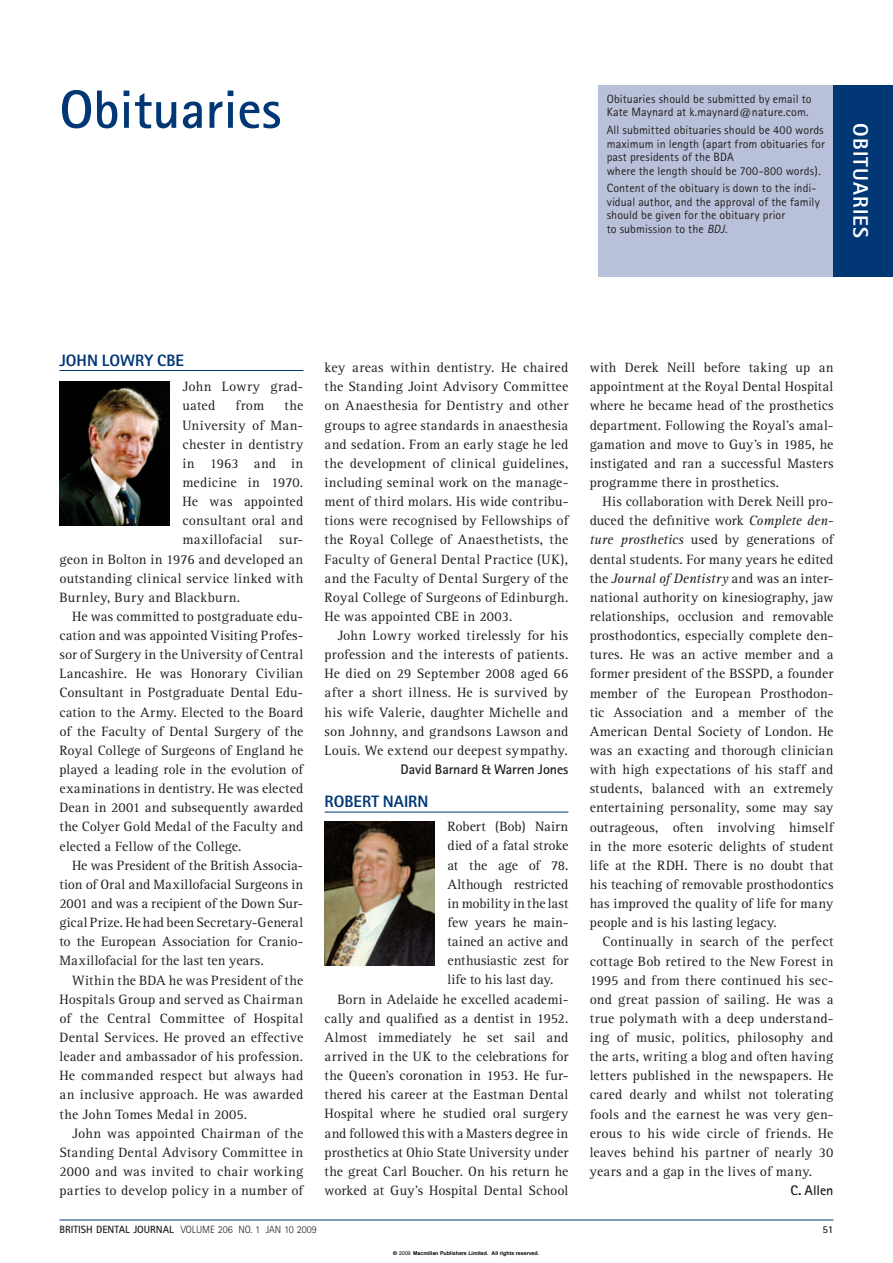
<style>
.page{position:relative;width:893px;height:1263px;background:#fff}
.page>*{position:absolute;margin:0;border:0;box-sizing:border-box;transform-origin:0 0}
.t1{font:700 54px "Rotis Sans Serif";color:#013775}
.t2{font:800 21px "Rotis Sans Serif";letter-spacing:.05em;color:#fff}
.t3{font:800 16.5px "Rotis Sans Serif";color:#013775}
.t4{font:13.95px/19.2px "Rotis Serif";letter-spacing:.01em;color:#231f20;text-align:justify}
.t5{font:13.95px "Rotis Serif";letter-spacing:.03em;color:#231f20}
.t6{font:13.95px "Rotis Serif";letter-spacing:-.01em;color:#231f20}
.t7{font:700 13.95px "Rotis Sans Serif";letter-spacing:-.005em;color:#231f20}
.t8{font:13.95px "Rotis Serif";letter-spacing:-.02em;color:#231f20}
.t9{font:12px/13.5px "Rotis Sans Serif";letter-spacing:.01em;color:#231f20}
.t10{font:300 10.5px "Rotis Sans Serif";color:#231f20}
.t11{font:700 10.5px "Rotis Sans Serif";color:#231f20}
.t12{font:700 5.25px "Arial";color:#000}
.s1{font-style:italic}
.s2{font-weight:700}
.s3{font-family:"Helvetica"}
.s4{font-weight:400}
</style>
<div class="page">
<hr style="left:59px;top:370px;width:244px;height:1px;background:#013775">
<hr style="left:325px;top:812px;width:243px;height:1px;background:#013775">
<img style="left:59px;top:381px;width:111px;height:144px">
<hr style="left:59px;top:1220px;width:774px;height:1px;background:#013775">
<div style="left:598px;top:85px;width:295px;height:191px;background:#b9c0d9"></div>
<div style="left:833px;top:85px;width:60px;height:191px;background:#013775"></div>
<img style="left:325px;top:821px;width:110px;height:144px">
<h1 class="t1" style="left:59px;top:91px;width:223px">Obituaries</h1>
<p class="t9" style="left:607px;top:93px;width:206px">Obituaries should be submitted by email to<br>Kate Maynard at k.maynard@nature.com.</p>
<p class="t9" style="left:607px;top:124px;width:220px">All submitted obituaries should be 400 words maximum in length (apart from obituaries for past presidents of the BDA<br>where the length should be 700-800 words).</p>
<p class="t9" style="left:607px;top:183px;width:215px">Content of the obituary is down to the indi&shy;vidual author, and the approval of the family should be given for the obituary prior<br>to submission to the <span class="s1">BDJ</span>.</p>
<h2 class="t2" style="left:868px;top:123px;width:116px;rotate:90deg">OBITUARIES</h2>
<p class="t3" style="left:59px;top:355px;width:126px">JOHN LOWRY CBE</p>
<p class="t4" style="left:182px;top:378px;width:122px">John Lowry grad&shy;uated</p>
<p class="t4" style="left:235px;top:397px;width:30px">from</p>
<p class="t4" style="left:284px;top:397px;width:20px">the</p>
<p class="t4" style="left:182px;top:417px;width:122px">University of Man-</p>
<p class="t4" style="left:182px;top:436px;width:122px">chester in dentistry</p>
<p class="t4" style="left:182px;top:455px;width:122px">in 1963 and in</p>
<p class="t4" style="left:182px;top:474px;width:122px">medicine in 1970.</p>
<p class="t4" style="left:182px;top:493px;width:122px">He was appointed</p>
<p class="t4" style="left:182px;top:512px;width:122px">consultant oral and</p>
<p class="t4" style="left:182px;top:531px;width:122px">maxillofacial sur-</p>
<p class="t4" style="left:59px;top:551px;width:245px">geon in Bolton in 1976 and developed an</p>
<p class="t5" style="left:59px;top:573px;width:245px">outstanding clinical service linked with</p>
<p class="t5" style="left:59px;top:592px;width:182px">Burnley, Bury and Blackburn.</p>
<p class="t4" style="left:72px;top:608px;width:233px">He was committed to postgraduate edu-</p>
<p class="t4" style="left:59px;top:627px;width:245px">cation and was appointed Visiting Profes-</p>
<p class="t4" style="left:59px;top:646px;width:245px">sor of Surgery in the University of Central</p>
<p class="t4" style="left:59px;top:665px;width:245px">Lancashire. He was Honorary Civilian</p>
<p class="t4" style="left:59px;top:684px;width:245px">Consultant in Postgraduate Dental Edu-</p>
<p class="t4" style="left:59px;top:704px;width:245px">cation to the Army. Elected to the Board</p>
<p class="t4" style="left:59px;top:723px;width:245px">of the Faculty of Dental Surgery of the</p>
<p class="t4" style="left:59px;top:742px;width:245px">Royal College of Surgeons of England he</p>
<p class="t4" style="left:59px;top:761px;width:245px">played a leading role in the evolution of</p>
<p class="t4" style="left:59px;top:780px;width:245px">examinations in dentistry. He was elected</p>
<p class="t4" style="left:59px;top:799px;width:245px">Dean in 2001 and subsequently awarded</p>
<p class="t4" style="left:59px;top:818px;width:245px">the Colyer Gold Medal of the Faculty and</p>
<p class="t4" style="left:59px;top:838px;width:184px">elected a Fellow of the College.</p>
<p class="t4" style="left:72px;top:857px;width:232px">He was President of the British Associa-</p>
<p class="t4" style="left:59px;top:876px;width:245px">tion of Oral and Maxillofacial Surgeons in</p>
<p class="t6" style="left:59px;top:898px;width:245px">2001 and was a recipient of the Down Sur-</p>
<p class="t4" style="left:59px;top:914px;width:245px">gical Prize. He had been Secretary-General</p>
<p class="t4" style="left:59px;top:933px;width:245px">to the European Association for Cranio-</p>
<p class="t4" style="left:59px;top:952px;width:206px">Maxillofacial for the last ten years.</p>
<p class="t4" style="left:72px;top:972px;width:233px">Within the BDA he was President of the</p>
<p class="t4" style="left:59px;top:991px;width:245px">Hospitals Group and served as Chairman</p>
<p class="t4" style="left:59px;top:1010px;width:245px">of the Central Committee of Hospital</p>
<p class="t4" style="left:59px;top:1029px;width:245px">Dental Services. He proved an effective</p>
<p class="t4" style="left:59px;top:1048px;width:245px">leader and ambassador of his profession.</p>
<p class="t4" style="left:59px;top:1067px;width:245px">He commanded respect but always had</p>
<p class="t4" style="left:59px;top:1086px;width:245px">an inclusive approach. He was awarded</p>
<p class="t4" style="left:59px;top:1106px;width:189px">the John Tomes Medal in 2005.</p>
<p class="t4" style="left:72px;top:1125px;width:233px">John was appointed Chairman of the</p>
<p class="t4" style="left:59px;top:1144px;width:245px">Standing Dental Advisory Committee in</p>
<p class="t4" style="left:59px;top:1163px;width:245px">2000 and was invited to chair working</p>
<p class="t4" style="left:59px;top:1182px;width:245px">parties to develop policy in a number of</p>
<p class="t4" style="left:325px;top:359px;width:245px">key areas within dentistry. He chaired the Standing Joint Advisory Committee on Anaesthesia for Dentistry and other groups to agree standards in anaesthesia and sedation. From an early stage he led the development of clinical guidelines, including seminal work on the manage&shy;ment of third molars. His wide contribu&shy;tions were recognised by Fellowships of the Royal College of Anaesthetists, the Faculty of General Dental Practice (UK), and the Faculty of Dental Surgery of the Royal College of Surgeons of Edinburgh.<br>He was appointed CBE in 2003.</p>
<p class="t4" style="left:325px;top:627px;width:245px;text-indent:13px">John Lowry worked tirelessly for his profession and the interests of patients.<br>He died on 29 September 2008 aged 66 after a short illness. He is survived by his wife Valerie, daughter Michelle and son Johnny, and grandsons Lawson and Louis. We extend our deepest sympathy.</p>
<p class="t7" style="left:400px;top:764px;width:169px">David Barnard &amp; Warren Jones</p>
<p class="t3" style="left:325px;top:796px;width:105px">ROBERT NAIRN</p>
<p class="t4" style="left:447px;top:818px;width:122px">Robert (Bob) Nairn</p>
<p class="t4" style="left:447px;top:838px;width:122px">died of a fatal stroke</p>
<p class="t8" style="left:447px;top:860px;width:122px">at the age of 78.</p>
<p class="t4" style="left:447px;top:876px;width:122px">Although restricted</p>
<p class="t4" style="left:447px;top:895px;width:122px">in mobility in the last</p>
<p class="t4" style="left:447px;top:914px;width:122px">few years he main-</p>
<p class="t4" style="left:447px;top:933px;width:122px">tained an active and</p>
<p class="t4" style="left:447px;top:952px;width:122px">enthusiastic zest for</p>
<p class="t4" style="left:447px;top:971px;width:107px">life to his last day.</p>
<p class="t4" style="left:337px;top:991px;width:232px">Born in Adelaide he excelled academi-</p>
<p class="t4" style="left:325px;top:1010px;width:245px">cally and qualified as a dentist in 1952.</p>
<p class="t4" style="left:325px;top:1029px;width:245px">Almost immediately he set sail and</p>
<p class="t4" style="left:325px;top:1048px;width:245px">arrived in the UK to the celebrations for</p>
<p class="t4" style="left:325px;top:1067px;width:245px">the Queen’s coronation in 1953. He fur-</p>
<p class="t4" style="left:325px;top:1086px;width:245px">thered his career at the Eastman Dental</p>
<p class="t4" style="left:325px;top:1105px;width:245px">Hospital where he studied oral surgery</p>
<p class="t4" style="left:325px;top:1125px;width:245px">and followed this with a Masters degree in</p>
<p class="t4" style="left:325px;top:1144px;width:245px">prosthetics at Ohio State University under</p>
<p class="t4" style="left:325px;top:1163px;width:245px">the great Carl Boucher. On his return he</p>
<p class="t4" style="left:325px;top:1182px;width:245px">worked at Guy’s Hospital Dental School</p>
<p class="t4" style="left:590px;top:359px;width:245px">with Derek Neill before taking up an appointment at the Royal Dental Hospital where he became head of the prosthetics department. Following the Royal’s amal&shy;gamation and move to Guy’s in 1985, he instigated and ran a successful Masters programme there in prosthetics.</p>
<p class="t4" style="left:590px;top:493px;width:245px;text-indent:13px">His collaboration with Derek Neill pro&shy;duced the definitive work <span class="s1">Complete den&shy;ture prosthetics</span> used by generations of dental students. For many years he edited the <span class="s1">Journal of Dentistry</span> and was an inter&shy;national authority on kinesiography, jaw relationships, occlusion and removable prosthodontics, especially complete den&shy;tures. He was an active member and a former president of the BSSPD, a founder member of the European Prosthodon&shy;tic Association and a member of the American Dental Society of London. He was an exacting and thorough clinician with high expectations of his staff and students, balanced with an extremely entertaining personality, some may say outrageous, often involving himself in the more esoteric delights of student life at the RDH. There is no doubt that his teaching of removable prosthodontics has improved the quality of life for many people and is his lasting legacy.</p>
<p class="t4" style="left:590px;top:933px;width:245px;text-indent:13px">Continually in search of the perfect cottage Bob retired to the New Forest in 1995 and from there continued his sec&shy;ond great passion of sailing. He was a true polymath with a deep understand&shy;ing of music, politics, philosophy and the arts, writing a blog and often having letters published in the newspapers. He cared dearly and whilst not tolerating fools and the earnest he was very gen&shy;erous to his wide circle of friends. He leaves behind his partner of nearly 30 years and a gap in the lives of many.</p>
<p class="t7" style="left:790px;top:1186px;width:44px">C. Allen</p>
<p class="t10" style="left:59px;top:1226px;width:259px"><span class="s2">BRITISH DENTAL JOURNAL</span> VOLUME 206 NO. 1 JAN 10 2009</p>
<p class="t11" style="left:822px;top:1226px;width:12px">51</p>
<p class="t12" style="left:393px;top:1250px;width:148px"><span class="s3">©</span> <span class="s4">2009</span> Macmillan Publishers Limited. All rights reserved.</p>
</div>
